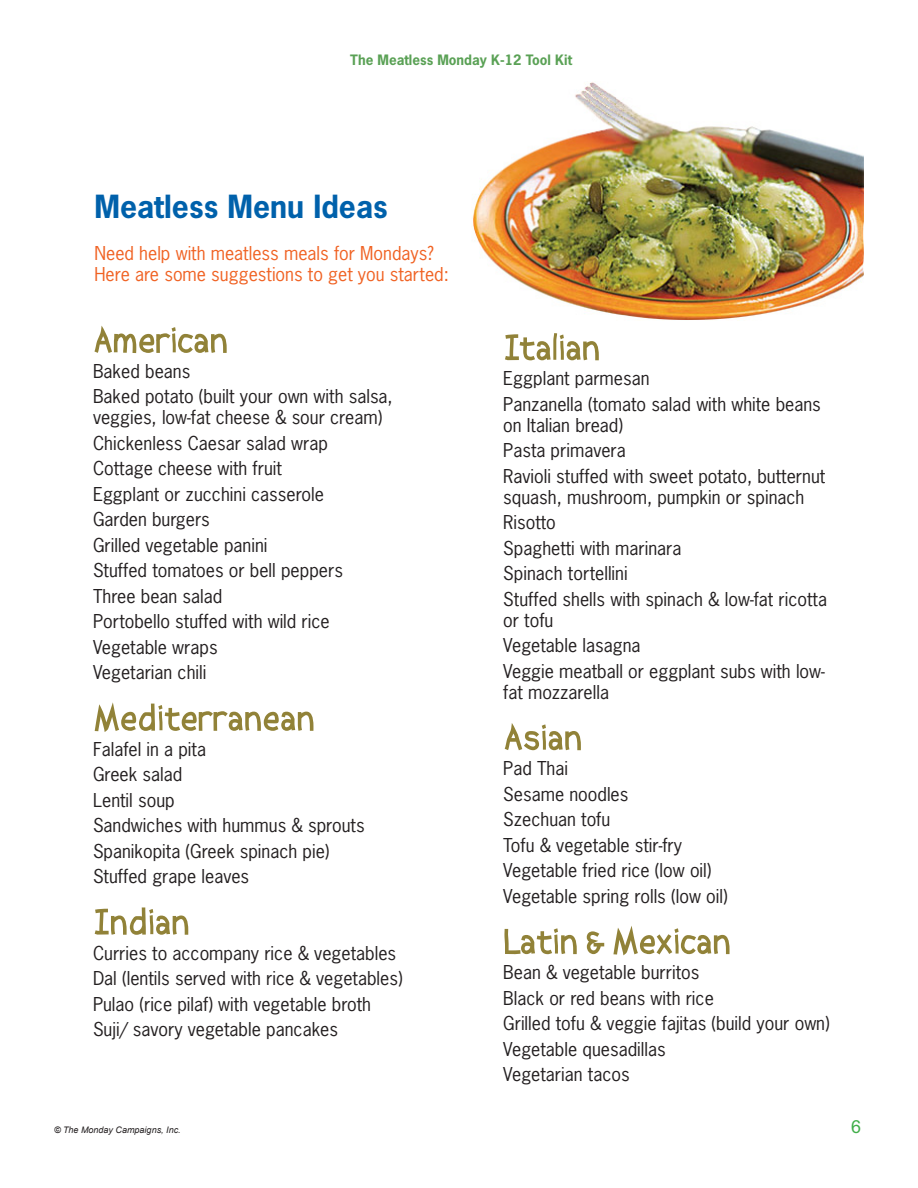
<style>
.page{position:relative;width:918px;height:1188px;background:#fff}
.page>*{position:absolute;margin:0;border:0;box-sizing:border-box;transform-origin:0 0}
.t1{font:700 30px "News Gothic";color:#0061ab}
.t2{font:18px/21px "News Gothic";color:#231f20}
.t3{font:18px/21px "News Gothic";color:#f06223}
.t4{font:18px "Arial";color:#40ae49}
.t5{font:700 13.5px "News Gothic";color:#5aa155}
.t6{font:italic 9px "Arial";color:#231f20}
</style>
<div class="page">
<img style="left:472px;top:82px;width:392px;height:239px">
<svg style="left:94px;top:326px;width:133px;height:27px"></svg>
<svg style="left:95px;top:702px;width:218px;height:30px"></svg>
<svg style="left:95px;top:907px;width:93px;height:28px"></svg>
<svg style="left:505px;top:333px;width:94px;height:27px"></svg>
<svg style="left:505px;top:723px;width:76px;height:27px"></svg>
<svg style="left:504px;top:928px;width:73px;height:26px"></svg>
<svg style="left:587px;top:931px;width:17px;height:23px"></svg>
<svg style="left:613px;top:926px;width:117px;height:29px"></svg>
<p class="t5" style="left:350px;top:51px;width:223px">The Meatless Monday K-12 Tool Kit</p>
<p class="t1" style="left:94px;top:187px;width:295px">Meatless Menu Ideas</p>
<p class="t3" style="left:94px;top:242px;width:356px">Need help with meatless meals for Mondays?<br>Here are some suggestions to get you started:</p>
<p class="t2" style="left:93px;top:360px;width:99px">Baked beans</p>
<p class="t2" style="left:93px;top:386px;width:301px">Baked potato (built your own with salsa, veggies, low-fat cheese &amp; sour cream)</p>
<p class="t2" style="left:93px;top:432px;width:236px">Chickenless Caesar salad wrap</p>
<p class="t2" style="left:93px;top:458px;width:190px">Cottage cheese with fruit</p>
<p class="t2" style="left:93px;top:483px;width:233px">Eggplant or zucchini casserole</p>
<p class="t2" style="left:93px;top:509px;width:118px">Garden burgers</p>
<p class="t2" style="left:93px;top:534px;width:176px">Grilled vegetable panini</p>
<p class="t2" style="left:93px;top:560px;width:252px">Stuffed tomatoes or bell peppers</p>
<p class="t2" style="left:93px;top:585px;width:131px">Three bean salad</p>
<p class="t2" style="left:93px;top:611px;width:238px">Portobello stuffed with wild rice</p>
<p class="t2" style="left:93px;top:636px;width:126px">Vegetable wraps</p>
<p class="t2" style="left:93px;top:662px;width:115px">Vegetarian chili</p>
<p class="t2" style="left:93px;top:738px;width:115px">Falafel in a pita</p>
<p class="t2" style="left:93px;top:763px;width:91px">Greek salad</p>
<p class="t2" style="left:93px;top:789px;width:83px">Lentil soup</p>
<p class="t2" style="left:93px;top:814px;width:273px">Sandwiches with hummus &amp; sprouts</p>
<p class="t2" style="left:93px;top:840px;width:238px">Spanikopita (Greek spinach pie)</p>
<p class="t2" style="left:93px;top:865px;width:158px">Stuffed grape leaves</p>
<p class="t2" style="left:93px;top:942px;width:305px">Curries to accompany rice &amp; vegetables</p>
<p class="t2" style="left:93px;top:967px;width:311px">Dal (lentils served with rice &amp; vegetables)</p>
<p class="t2" style="left:93px;top:993px;width:280px">Pulao (rice pilaf) with vegetable broth</p>
<p class="t2" style="left:93px;top:1018px;width:247px">Suji/ savory vegetable pancakes</p>
<p class="t6" style="left:54px;top:1124px;width:128px">© The Monday Campaigns, Inc.</p>
<p class="t2" style="left:503px;top:367px;width:148px">Eggplant parmesan</p>
<p class="t2" style="left:503px;top:393px;width:319px">Panzanella (tomato salad with white beans on Italian bread)</p>
<p class="t2" style="left:503px;top:439px;width:124px">Pasta primavera</p>
<p class="t2" style="left:503px;top:465px;width:324px">Ravioli stuffed with sweet potato, butternut squash, mushroom, pumpkin or spinach</p>
<p class="t2" style="left:503px;top:511px;width:54px">Risotto</p>
<p class="t2" style="left:503px;top:537px;width:180px">Spaghetti with marinara</p>
<p class="t2" style="left:503px;top:562px;width:126px">Spinach tortellini</p>
<p class="t2" style="left:503px;top:588px;width:325px">Stuffed shells with spinach &amp; low-fat ricotta or tofu</p>
<p class="t2" style="left:503px;top:634px;width:139px">Vegetable lasagna</p>
<p class="t2" style="left:503px;top:660px;width:323px">Veggie meatball or eggplant subs with low&shy;fat mozzarella</p>
<p class="t2" style="left:503px;top:757px;width:66px">Pad Thai</p>
<p class="t2" style="left:503px;top:783px;width:127px">Sesame noodles</p>
<p class="t2" style="left:503px;top:808px;width:109px">Szechuan tofu</p>
<p class="t2" style="left:503px;top:834px;width:180px">Tofu &amp; vegetable stir-fry</p>
<p class="t2" style="left:503px;top:859px;width:210px">Vegetable fried rice (low oil)</p>
<p class="t2" style="left:503px;top:885px;width:226px">Vegetable spring rolls (low oil)</p>
<p class="t2" style="left:503px;top:961px;width:198px">Bean &amp; vegetable burritos</p>
<p class="t2" style="left:503px;top:987px;width:212px">Black or red beans with rice</p>
<p class="t2" style="left:503px;top:1012px;width:328px">Grilled tofu &amp; veggie fajitas (build your own)</p>
<p class="t2" style="left:503px;top:1038px;width:164px">Vegetable quesadillas</p>
<p class="t2" style="left:503px;top:1063px;width:128px">Vegetarian tacos</p>
<p class="t4" style="left:851px;top:1116px;width:12px">6</p>
</div>
